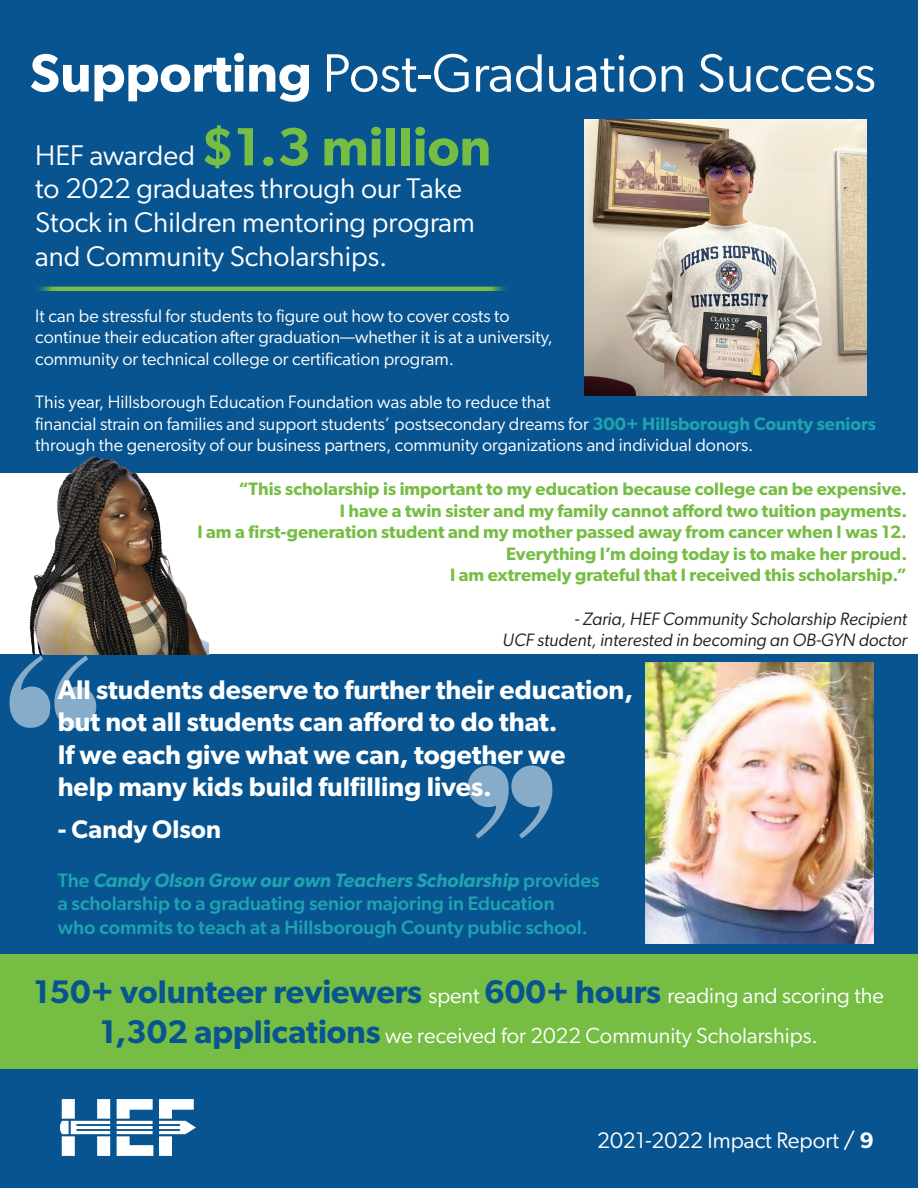
<style>
.page{position:relative;width:918px;height:1188px;background:#075490}
.page>*{position:absolute;margin:0;border:0;box-sizing:border-box;transform-origin:0 0}
.t1{font:54px/73.8px "Gibson";color:#fff}
.t2{font:600 32.85px "Gibson";color:#075490}
.t3{font:28.5px/34.2px "Gibson";color:#fff}
.t4{font:600 27px/32.4px "Gibson";color:#fff}
.t5{font:600 25.5px "Gibson";color:#fff}
.t6{font:22.5px "Gibson";color:#fff}
.t7{font:21.9px "Gibson";color:#fff}
.t8{font:500 19.5px/23.4px "Gibson";color:#1fa3af}
.t9{font:18px/21.6px "Gibson";color:#fff}
.t10{font:600 18px/21.6px "Gibson";color:#75bd43;text-align:right}
.t11{font:italic 18px/21.6px "Gibson";color:#231f20;text-align:right}
.s1{font-weight:600}
.s2{font-size:28.5px}
.s3{font-weight:600;color:#75bd43}
.s4{font-weight:600;color:#1fa3af}
.s5{font-weight:600;font-style:italic}
.s6{font-weight:400;font-size:21.9px;color:#fff}
.s7{font-weight:600;font-size:32.85px;color:#075490}
.s8{font-style:inherit}
</style>
<div class="page">
<img style="left:61px;top:1099px;width:134px;height:57px">
<div style="left:32px;top:286px;width:480px;height:5px;background:#75bd43"></div>
<div style="left:0;top:474px;width:918px;height:180px;background:#fff"></div>
<div style="left:0;top:954px;width:918px;height:115px;background:#75bd43"></div>
<img style="left:9px;top:654px;width:95px;height:74px">
<img style="left:467px;top:765px;width:86px;height:74px">
<img style="left:646px;top:662px;width:228px;height:281px">
<img style="left:0;top:456px;width:228px;height:198px">
<img style="left:585px;top:120px;width:281px;height:275px">
<h1 class="t1" style="left:30px;top:35px;width:848px"><span class="s1">Supporting</span> Post-Graduation Success<br><span class="s2">HEF awarded</span> <span class="s3">$1.3 million</span></h1>
<h3 class="t3" style="left:35px;top:171px;width:441px">to 2022 graduates through our Take<br>Stock in Children mentoring program and Community Scholarships.</h3>
<p class="t9" style="left:35px;top:305px;width:519px">It can be stressful for students to figure out how to cover costs to continue their education after graduation—whether it is at a university, community or technical college or certification program.</p>
<p class="t9" style="left:35px;top:391px;width:842px">This year, Hillsborough Education Foundation was able to reduce that<br>financial strain on families and support students’ postsecondary dreams for <span class="s4">300+ Hillsborough County seniors </span>through the generosity of our business partners, community organizations and individual donors.</p>
<p class="t10" style="left:197px;top:478px;width:711px">“This scholarship is important to my education because college can be expensive.<br>I have a twin sister and my family cannot afford two tuition payments.<br>I am a first-generation student and my mother passed away from cancer when I was 12.<br>Everything I’m doing today is to make her proud.<br>I am extremely grateful that I received this scholarship.”</p>
<p class="t11" style="left:503px;top:608px;width:406px">- Zaria, HEF Community Scholarship Recipient<br>UCF student, interested in becoming an OB-GYN doctor</p>
<h3 class="t4" style="left:58px;top:673px;width:577px">All students deserve to further their education, but not all students can afford to do that.<br>If we each give what we can, together we<br>help many kids build fulfilling lives.</h3>
<h3 class="t5" style="left:58px;top:814px;width:165px">- Candy Olson</h3>
<p class="t8" style="left:58px;top:868px;width:543px">The <span class="s5">Candy Olson Grow our own Teachers Scholarship</span> provides a scholarship to a graduating senior majoring in Education<br>who commits to teach at a Hillsborough County public school.</p>
<h2 class="t2" style="left:34px;top:972px;width:852px">150+ volunteer reviewers <span class="s6">spent</span> 600+ hours <span class="s6">reading and scoring the</span></h2>
<p class="t7" style="left:100px;top:1022px;width:719px"><span class="s7">1,302 applications</span> we received for 2022 Community Scholarships.</p>
<p class="t6" style="left:597px;top:1127px;width:278px">2021-2022 Impact Report <span class="s8">/</span> <span class="s1">9</span></p>
</div>
